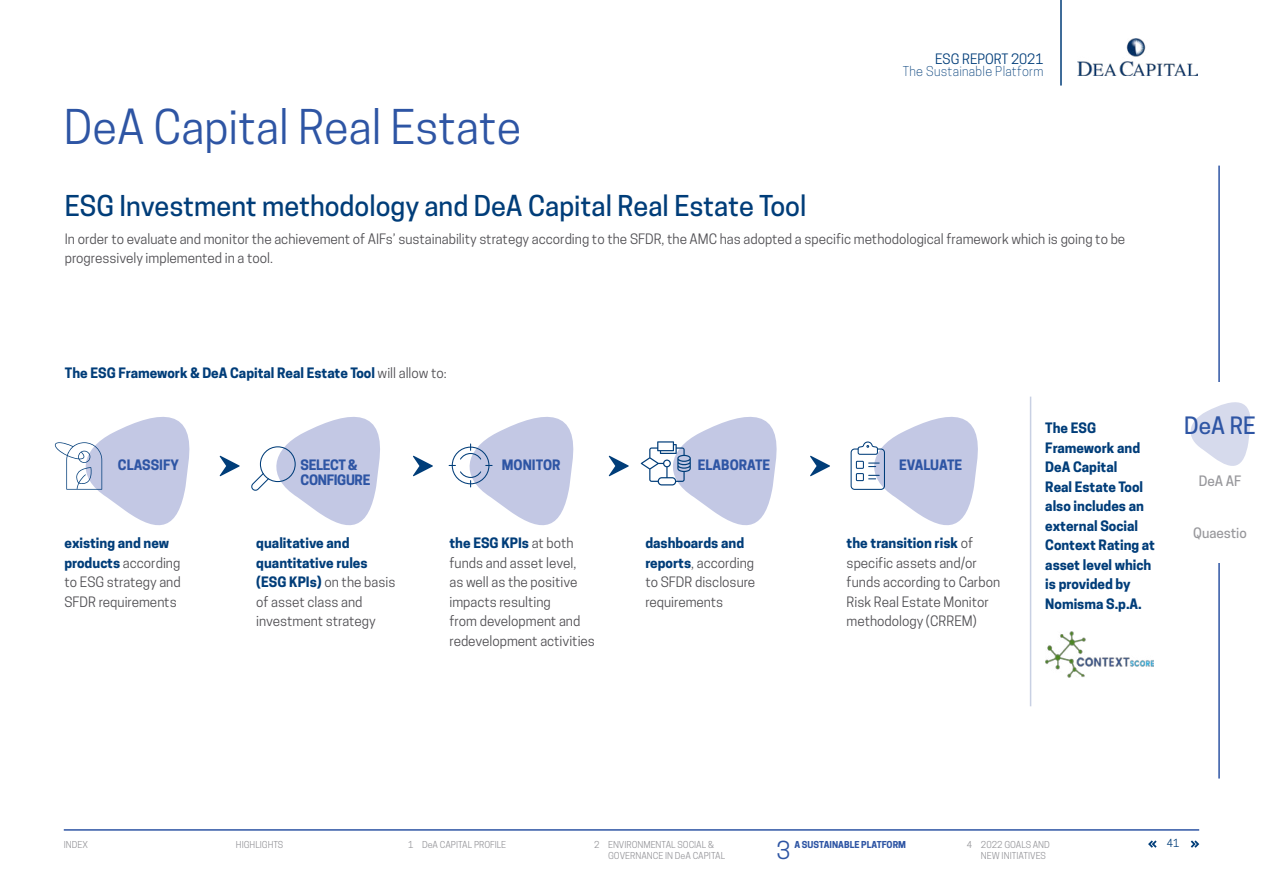
<style>
.page{position:relative;width:1263px;height:893px;background:#fff}
.page>*{position:absolute;margin:0;border:0;box-sizing:border-box;transform-origin:0 0}
.t1{font:45px "Cooper Hewitt";color:#2e55a4}
.t2{font:500 27px "Cooper Hewitt";color:#003d79}
.t3{font:23.25px "Cooper Hewitt";color:#2e55a4}
.t4{font:500 22.5px "Cooper Hewitt";color:#2e55a4}
.t5{font:13.5px/19.5px "Cooper Hewitt";color:#504f53}
.t6{font:700 13.5px/19.5px "Cooper Hewitt";color:#003d79}
.t7{font:700 13.5px/15px "Cooper Hewitt";letter-spacing:-.01em;color:#2e55a4}
.t8{font:13.5px "Cooper Hewitt";color:#003d79}
.t9{font:500 13.5px "Cooper Hewitt";color:#98989c}
.t10{font:300 12.75px "Cooper Hewitt";letter-spacing:.02em;color:#003d79}
.t11{font:10.5px "Cooper Hewitt";color:#003d79}
.t12{font:9px/10.5px "Cooper Hewitt";color:#98989c}
.t13{font:700 9px "Cooper Hewitt";color:#2e55a4}
.s1{font-weight:400;color:#504f53}
.s2{font-weight:700;color:#003d79}
</style>
<div class="page">
<svg style="left:220px;top:456px;width:20px;height:20px"></svg>
<svg style="left:413px;top:456px;width:20px;height:20px"></svg>
<svg style="left:609px;top:456px;width:20px;height:20px"></svg>
<svg style="left:810px;top:456px;width:20px;height:20px"></svg>
<hr style="left:1030px;top:397px;width:1px;height:309px;background:#c8d0e3">
<svg style="left:54px;top:417px;width:136px;height:109px"></svg>
<svg style="left:251px;top:417px;width:129px;height:108px"></svg>
<svg style="left:449px;top:417px;width:125px;height:109px"></svg>
<svg style="left:641px;top:417px;width:136px;height:109px"></svg>
<svg style="left:850px;top:417px;width:128px;height:108px"></svg>
<img style="left:1078px;top:38px;width:119px;height:38px">
<hr style="left:1060px;top:0;width:1px;height:85px;background:#003d79">
<img style="left:1045px;top:631px;width:109px;height:46px">
<hr style="left:1218px;top:166px;width:2px;height:612px;background:#2e55a4">
<div style="left:1208px;top:382px;width:22px;height:180px;background:#fff"></div>
<svg style="left:1190px;top:402px;width:61px;height:64px"></svg>
<svg style="left:1191px;top:840px;width:8px;height:8px"></svg>
<svg style="left:1148px;top:840px;width:8px;height:8px"></svg>
<hr style="left:64px;top:829px;width:1135px;height:2px;background:#2e55a4">
<h1 class="t1" style="left:64px;top:101px;width:459px">DeA Capital Real Estate</h1>
<p class="t8" style="left:935px;top:51px;width:110px">ESG REPORT 2021</p>
<p class="t10" style="left:903px;top:63px;width:142px">The Sustainable Platform</p>
<h2 class="t2" style="left:65px;top:190px;width:743px">ESG Investment methodology and DeA Capital Real Estate Tool</h2>
<p class="t5" style="left:65px;top:229px;width:1062px">In order to evaluate and monitor the achievement of AIFs’ sustainability strategy according to the SFDR, the AMC has adopted a specific methodological framework which is going to be progressively implemented in a tool.</p>
<p class="t6" style="left:65px;top:363px;width:383px">The ESG Framework &amp; DeA Capital Real Estate Tool <span class="s1">will allow to:</span></p>
<p class="t7" style="left:118px;top:457px;width:63px">CLASSIFY</p>
<p class="t7" style="left:301px;top:457px;width:71px">SELECT &amp;<br>CONFIGURE</p>
<p class="t7" style="left:502px;top:457px;width:60px">MONITOR</p>
<p class="t7" style="left:698px;top:457px;width:74px">ELABORATE</p>
<p class="t7" style="left:899px;top:457px;width:65px">EVALUATE</p>
<p class="t5" style="left:65px;top:534px;width:118px"><span class="s2">existing and new products</span> according to ESG strategy and<br>SFDR requirements</p>
<p class="t5" style="left:256px;top:534px;width:141px"><span class="s2">qualitative and quantitative rules (ESG KPIs)</span> on the basis of asset class and investment strategy</p>
<p class="t5" style="left:449px;top:534px;width:147px"><span class="s2">the ESG KPIs</span> at both funds and asset level,<br>as well as the positive impacts resulting<br>from development and redevelopment activities</p>
<p class="t5" style="left:645px;top:534px;width:111px"><span class="s2">dashboards and reports</span>, according to SFDR disclosure requirements</p>
<p class="t5" style="left:847px;top:534px;width:155px"><span class="s2">the transition risk</span> of specific assets and/or funds according to Carbon<br>Risk Real Estate Monitor methodology (CRREM)</p>
<p class="t6" style="left:1045px;top:419px;width:111px">The ESG<br>Framework and<br>DeA Capital<br>Real Estate Tool also includes an external Social<br>Context Rating at asset level which is provided by<br>Nomisma S.p.A.</p>
<h3 class="t4" style="left:1184px;top:412px;width:73px">DeA RE</h3>
<p class="t9" style="left:1199px;top:473px;width:44px">DeA AF</p>
<p class="t9" style="left:1193px;top:525px;width:55px">Quaestio</p>
<p class="t12" style="left:64px;top:839px;width:26px">INDEX</p>
<p class="t13" style="left:794px;top:839px;width:113px">A SUSTAINABLE PLATFORM</p>
<p class="t12" style="left:967px;top:839px;width:85px">4 2022 GOALS AND</p>
<p class="t11" style="left:1167px;top:837px;width:14px">41</p>
<p class="t12" style="left:981px;top:850px;width:67px">NEW INITIATIVES</p>
<p class="t12" style="left:236px;top:839px;width:49px">HIGHLIGHTS</p>
<p class="t12" style="left:408px;top:839px;width:100px">1 DeA CAPITAL PROFILE</p>
<h3 class="t3" style="left:777px;top:836px;width:15px">3</h3>
<p class="t12" style="left:608px;top:839px;width:119px;text-indent:-14px">2 ENVIRONMENTAL SOCIAL &amp;<br>GOVERNANCE IN DeA CAPITAL</p>
</div>
